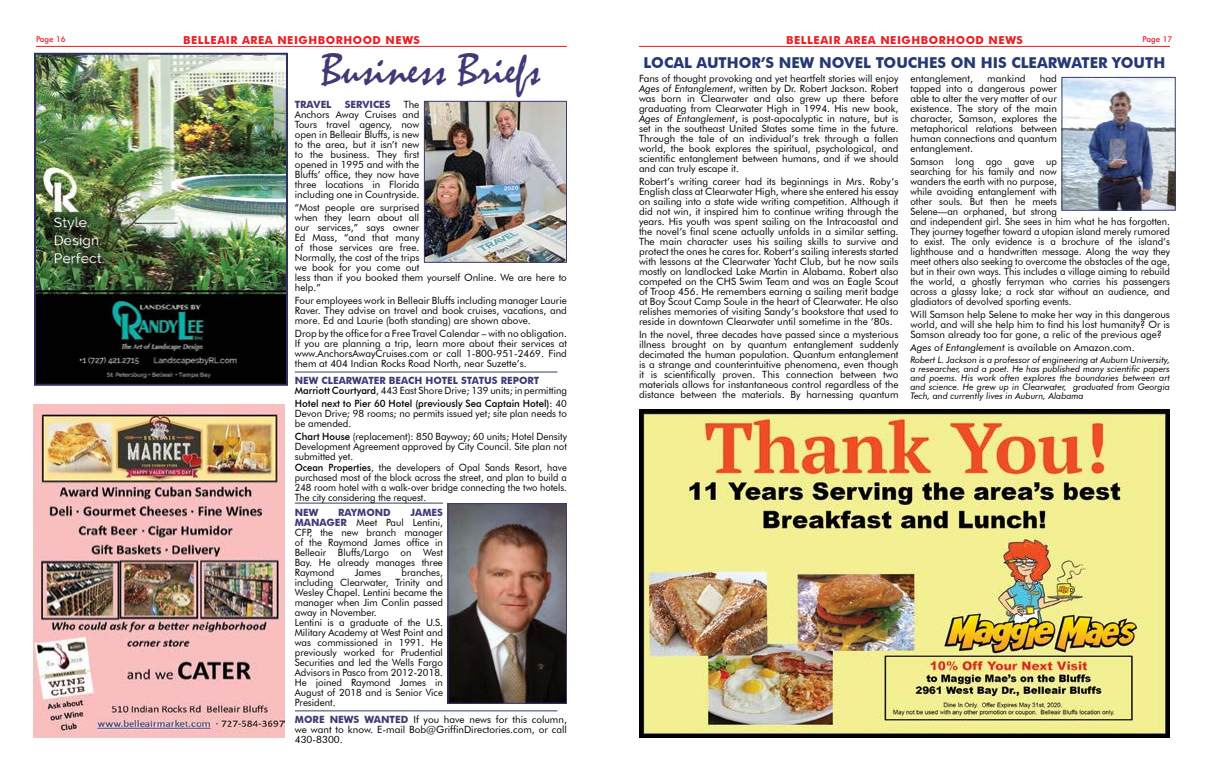
<style>
.page{position:relative;width:1206px;height:774px;background:#fff}
.page>*{position:absolute;margin:0;border:0;box-sizing:border-box;transform-origin:0 0}
.t1{font:45px "Mistral";color:#403977}
.t2{font:700 15px "Futura BT";color:#253876}
.t3{font:700 11px "Futura BT";letter-spacing:.05em;color:#ed1d24}
.t4{font:10px/10px "Futura BT";color:#000;text-align:justify}
.t5{font:10px/10px "Futura BT";color:#000;scale:.96 1}
.t6{font:10px/10px "Futura BT";color:#000;text-align:justify;scale:.94 1}
.t7{font:700 10px "Futura BT";color:#403977}
.t8{font:italic 9px/9px "Futura BT";color:#000;text-align:justify}
.t9{font:500 8px "Futura BT";color:#ed1d24}
.s1{font-style:italic}
.s2{font-weight:700;color:#403977}
.s3{font-weight:500}
</style>
<div class="page">
<hr style="left:36px;top:46px;width:531px;height:1px;background:#ed1d24">
<hr style="left:639px;top:46px;width:531px;height:1px;background:#ed1d24">
<img style="left:639px;top:410px;width:531px;height:328px">
<img style="left:1063px;top:79px;width:111px;height:130px">
<div style="left:1061px;top:77px;width:115px;height:134px;border:1px solid #304164"></div>
<img style="left:37px;top:56px;width:248px;height:327px">
<div style="left:34px;top:53px;width:254px;height:333px;border:2px solid #2f3061"></div>
<img style="left:34px;top:405px;width:251px;height:333px">
<hr style="left:295px;top:372px;width:262px;height:1px;background:#304164">
<hr style="left:295px;top:503px;width:148px;height:1px;background:#304164">
<hr style="left:295px;top:710px;width:262px;height:1px;background:#304164">
<img style="left:426px;top:103px;width:139px;height:158px">
<div style="left:424px;top:101px;width:143px;height:162px;border:1px solid #403977"></div>
<img style="left:449px;top:505px;width:116px;height:197px">
<div style="left:447px;top:503px;width:120px;height:201px;border:1px solid #403977"></div>
<p class="t9" style="left:36px;top:34px;width:31px">Page 16</p>
<p class="t3" style="left:183px;top:34px;width:238px">BELLEAIR AREA NEIGHBORHOOD NEWS</p>
<p class="t3" style="left:786px;top:34px;width:238px">BELLEAIR AREA NEIGHBORHOOD NEWS</p>
<p class="t9" style="left:1143px;top:34px;width:31px">Page 17</p>
<h2 class="t2" style="left:644px;top:53px;width:523px">LOCAL AUTHOR’S NEW NOVEL TOUCHES ON HIS CLEARWATER YOUTH</h2>
<p class="t4" style="left:639px;top:73px;width:261px">Fans of thought provoking and yet heartfelt stories will enjoy <span class="s1">Ages of Entanglement</span>, written by Dr. Robert Jackson. Robert was born in Clearwater and also grew up there before graduating from Clearwater High in 1994. His new book, <span class="s1">Ages of Entanglement</span>, is post-apocalyptic in nature, but is set in the southeast United States some time in the future.<br>Through the tale of an individual’s trek through a fallen world, the book explores the spiritual, psychological, and scientific entanglement between humans, and if we should and can truly escape it.</p>
<p class="t4" style="left:639px;top:176px;width:261px">Robert’s writing career had its beginnings in Mrs. Roby’s English class at Clearwater High, where she entered his essay on sailing into a state wide writing competition. Although it did not win, it inspired him to continue writing through the years. His youth was spent sailing on the Intracoastal and the novel’s final scene actually unfolds in a similar setting.<br>The main character uses his sailing skills to survive and protect the ones he cares for. Robert’s sailing interests started with lessons at the Clearwater Yacht Club, but he now sails mostly on landlocked Lake Martin in Alabama. Robert also competed on the CHS Swim Team and was an Eagle Scout of Troop 456. He remembers earning a sailing merit badge at Boy Scout Camp Soule in the heart of Clearwater. He also relishes memories of visiting Sandy’s bookstore that used to reside in downtown Clearwater until sometime in the ‘80s.</p>
<p class="t4" style="left:639px;top:329px;width:261px">In the novel, three decades have passed since a mysterious illness brought on by quantum entanglement suddenly decimated the human population. Quantum entanglement is a strange and counterintuitive phenomena, even though it is scientifically proven. This connection between two materials allows for instantaneous control regardless of the distance between the materials. By harnessing quantum</p>
<h1 class="t1" style="left:321px;top:42px;width:221px">Business Briefs</h1>
<p class="t4" style="left:910px;top:73px;width:148px;text-indent:129px">had tapped into a dangerous power able to alter the very matter of our existence. The story of the main character, Samson, explores the metaphorical relations between human connections and quantum entanglement.</p>
<p class="t5" style="left:910px;top:156px;width:272px">Samson long ago gave up<br>searching for his family and now<br>wanders the earth with no purpose,<br>while avoiding entanglement with<br>other souls. But then he meets<br>Selene—an orphaned, but strong<br>and independent girl. She sees in him what he has forgotten.<br>They journey together toward a utopian island merely rumored to exist. The only evidence is a brochure of the island’s lighthouse and a handwritten message. Along the way they meet others also seeking to overcome the obstacles of the age, but in their own ways. This includes a village aiming to rebuild the world, a ghostly ferryman who carries his passengers across a glassy lake; a rock star without an audience, and gladiators of devolved sporting events.</p>
<p class="t4" style="left:910px;top:309px;width:261px">Will Samson help Selene to make her way in this dangerous world, and will she help him to find his lost humanity? Or is Samson already too far gone, a relic of the previous age?</p>
<p class="t4" style="left:910px;top:342px;width:226px"><span class="s1">Ages of Entanglement</span> is available on Amazon.com.</p>
<p class="t8" style="left:910px;top:355px;width:261px">Robert L. Jackson is a professor of engineering at Auburn University, a researcher, and a poet. He has published many scientific papers and poems. His work often explores the boundaries between art and science. He grew up in Clearwater, graduated from Georgia Tech, and currently lives in Auburn, Alabama</p>
<p class="t4" style="left:910px;top:73px;width:64px">entanglement,</p>
<p class="t4" style="left:987px;top:73px;width:40px">mankind</p>
<p class="t4" style="left:295px;top:100px;width:126px;text-indent:109px">The Anchors Away Cruises and Tours travel agency, now open in Belleair Bluffs, is new to the area, but it isn’t new to the business. They first opened in 1995 and with the Bluffs’ office, they now have three locations in Florida including one in Countryside.</p>
<p class="t4" style="left:295px;top:203px;width:274px;text-align:left">“Most people are surprised<br>when they learn about all<br>our services,” says owner<br>Ed Mass, “and that many<br>of those services are free.<br>Normally, the cost of the trips<br>we book for you come out<br>less than if you booked them yourself Online. We are here to help.”</p>
<p class="t4" style="left:295px;top:296px;width:274px">Four employees work in Belleair Bluffs including manager Laurie Raver. They advise on travel and book cruises, vacations, and more. Ed and Laurie (both standing) are shown above.</p>
<p class="t4" style="left:295px;top:328px;width:274px">Drop by the office for a Free Travel Calendar – with no obligation.<br>If you are planning a trip, learn more about their services at www.AnchorsAwayCruises.com or call 1-800-951-2469. Find them at 404 Indian Rocks Road North, near Suzette’s.</p>
<p class="t4" style="left:295px;top:375px;width:274px"><span class="s2">NEW CLEARWATER BEACH HOTEL STATUS REPORT<br></span><span class="s3">Marriott Courtyard</span>, 443 East Shore Drive; 139 units; in permitting</p>
<p class="t4" style="left:295px;top:398px;width:274px"><span class="s3">Hotel next to Pier 60 Hotel (previously Sea Captain Hotel)</span>: 40<br>Devon Drive; 98 rooms; no permits issued yet; site plan needs to be amended.</p>
<p class="t4" style="left:295px;top:431px;width:274px"><span class="s3">Chart House</span> (replacement): 850 Bayway; 60 units; Hotel Density Development Agreement approved by City Council. Site plan not submitted yet.</p>
<p class="t6" style="left:295px;top:462px;width:291px"><span class="s3">Ocean Properties</span>, the developers of Opal Sands Resort, have purchased most of the block across the street, and plan to build a 248 room hotel with a walk-over bridge connecting the two hotels.<br>The city considering the request.</p>
<p class="t7" style="left:295px;top:506px;width:25px">NEW</p>
<p class="t7" style="left:338px;top:506px;width:54px">RAYMOND</p>
<p class="t7" style="left:295px;top:99px;width:38px">TRAVEL</p>
<p class="t7" style="left:345px;top:99px;width:47px">SERVICES</p>
<p class="t4" style="left:295px;top:507px;width:150px;text-indent:116px"><span class="s2">JAMES MANAGER</span> Meet Paul Lentini, CFP, the new branch manager of the Raymond James office in Belleair Bluffs/Largo on West Bay. He already manages three Raymond</p>
<p class="t4" style="left:295px;top:567px;width:150px;text-align:left;text-indent:107px">branches, including Clearwater, Trinity and<br>Wesley Chapel. Lentini became the manager when Jim Conlin passed away in November.<br>Lentini is a graduate of the U.S.<br>Military Academy at West Point and was commissioned in 1991. He previously worked for Prudential<br>Securities and led the Wells Fargo<br>Advisors in Pasco from 2012-2018.<br>He joined Raymond James in<br>August of 2018 and is Senior Vice<br>President.</p>
<p class="t4" style="left:295px;top:714px;width:274px"><span class="s2">MORE NEWS WANTED</span> If you have news for this column, we want to know. E-mail Bob@GriffinDirectories.com, or call 430-8300.</p>
<p class="t4" style="left:355px;top:567px;width:28px">James</p>
</div>
